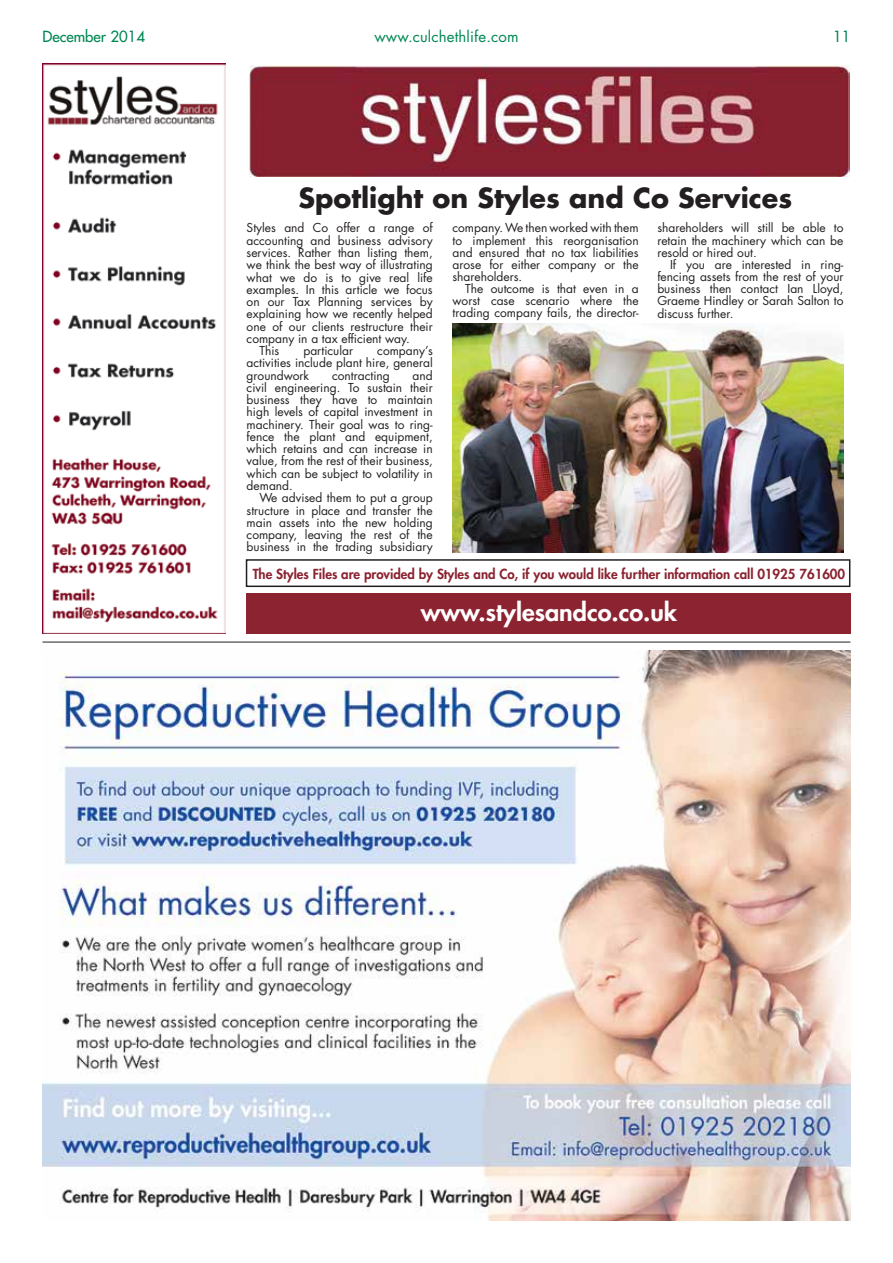
<style>
.page{position:relative;width:893px;height:1263px;background:#fff}
.page>*{position:absolute;margin:0;border:0;box-sizing:border-box;transform-origin:0 0}
.t1{font:700 27px "Futura Std";color:#231f20}
.t2{font:800 24px "Futura Std";color:#fff;scale:1.05 1}
.t3{font:15px "Futura Std";letter-spacing:.01em;color:#008752}
.t4{font:500 15px "Futura Std";color:#008752}
.t5{font:800 13.5px "Futura Std";color:#8b2331}
.t6{font:12px/12.3px "Futura Std";color:#231f20;text-align:justify}
</style>
<div class="page">
<hr style="left:43px;top:642px;width:807px;height:1px;background:#231f20">
<img style="left:43px;top:64px;width:182px;height:570px">
<img style="left:250px;top:66px;width:599px;height:110px">
<div style="left:246px;top:593px;width:604px;height:41px;background:#8b2331"></div>
<div style="left:246px;top:559px;width:604px;height:28px;border:2px solid #231f20"></div>
<img style="left:452px;top:323px;width:391px;height:229px">
<img style="left:43px;top:651px;width:807px;height:569px">
<p class="t4" style="left:43px;top:27px;width:104px">December 2014</p>
<p class="t3" style="left:374px;top:27px;width:146px">www.culchethlife.com</p>
<p class="t4" style="left:833px;top:27px;width:19px">11</p>
<h1 class="t1" style="left:298px;top:180px;width:495px">Spotlight on Styles and Co Services</h1>
<p class="t6" style="left:247px;top:222px;width:188px">Styles and Co offer a range of</p>
<p class="t6" style="left:247px;top:234px;width:188px">accounting and business advisory</p>
<p class="t6" style="left:247px;top:247px;width:188px">services. Rather than listing them,</p>
<p class="t6" style="left:247px;top:259px;width:188px">we think the best way of illustrating</p>
<p class="t6" style="left:247px;top:271px;width:188px">what we do is to give real life</p>
<p class="t6" style="left:247px;top:283px;width:188px">examples. In this article we focus</p>
<p class="t6" style="left:247px;top:296px;width:188px">on our Tax Planning services by</p>
<p class="t6" style="left:247px;top:308px;width:188px">explaining how we recently helped</p>
<p class="t6" style="left:247px;top:320px;width:188px">one of our clients restructure their</p>
<p class="t6" style="left:247px;top:332px;width:165px">company in a tax efficient way.</p>
<p class="t6" style="left:259px;top:345px;width:21px">This</p>
<p class="t6" style="left:303px;top:345px;width:51px">particular</p>
<p class="t6" style="left:247px;top:345px;width:188px;text-indent:131px">company’s activities include plant hire, general groundwork</p>
<p class="t6" style="left:247px;top:369px;width:188px;text-indent:166px">and civil engineering. To sustain their business they have to maintain high levels of capital investment in machinery. Their goal was to ring&shy;fence the plant and equipment, which retains and can increase in value, from the rest of their business, which can be subject to volatility in demand.</p>
<p class="t6" style="left:247px;top:492px;width:188px;text-indent:13px">We advised them to put a group structure in place and transfer the main assets into the new holding company, leaving the rest of the business in the trading subsidiary</p>
<p class="t6" style="left:332px;top:369px;width:59px">contracting</p>
<p class="t6" style="left:452px;top:222px;width:188px">company. We then worked with them to implement this reorganisation and ensured that no tax liabilities arose for either company or the shareholders.</p>
<p class="t6" style="left:452px;top:283px;width:188px;text-indent:13px">The outcome is that even in a worst case scenario where the trading company fails, the director-</p>
<p class="t6" style="left:657px;top:222px;width:188px">shareholders will still be able to retain the machinery which can be resold or hired out.</p>
<p class="t6" style="left:657px;top:259px;width:188px;text-indent:13px">If you are interested in ring&shy;fencing assets from the rest of your business then contact Ian Lloyd, Graeme Hindley or Sarah Salton to discuss further.</p>
<p class="t5" style="left:253px;top:565px;width:594px">The Styles Files are provided by Styles and Co, if you would like further information call 01925 761600</p>
<h2 class="t2" style="left:421px;top:597px;width:246px">www.stylesandco.co.uk</h2>
</div>
